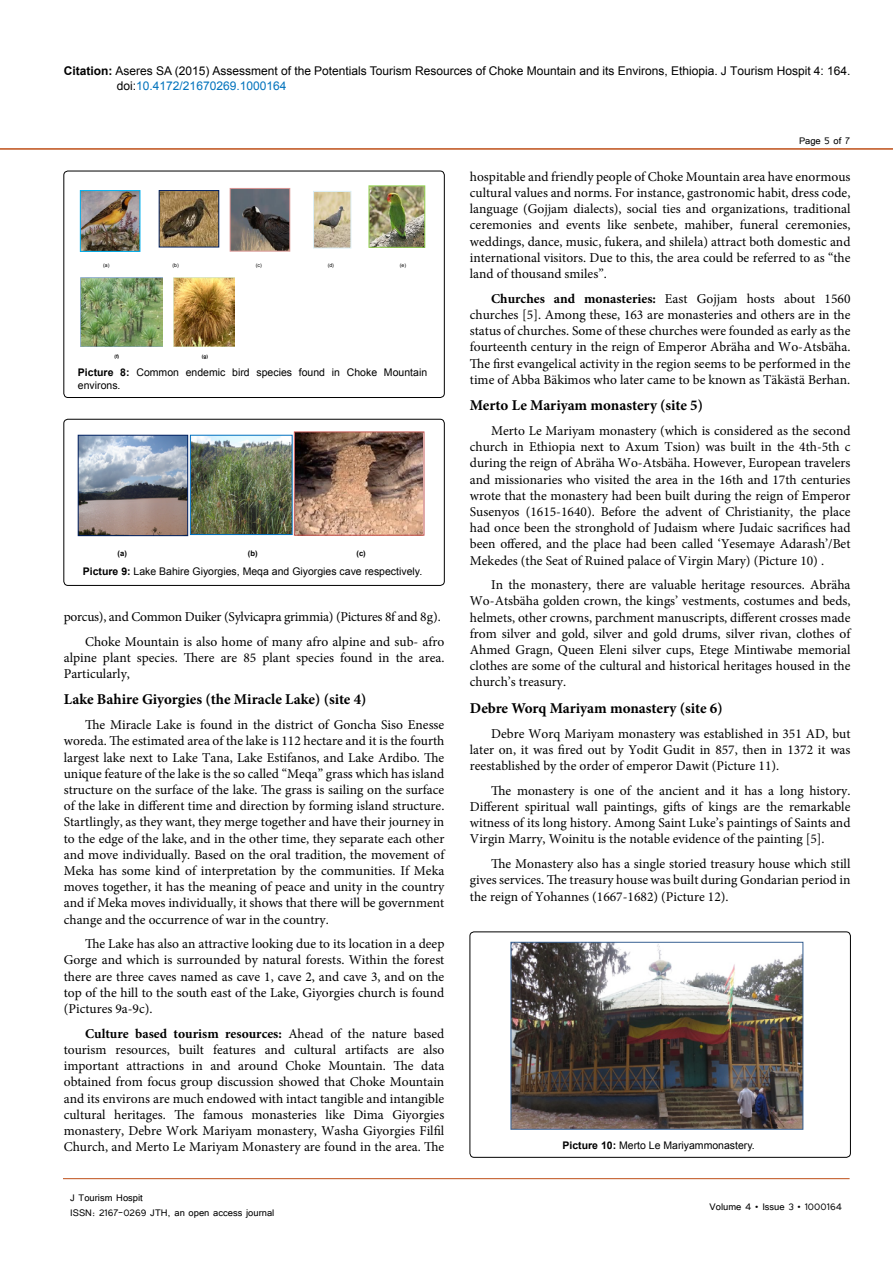
<style>
.page{position:relative;width:893px;height:1263px;background:#fff}
.page>*{position:absolute;margin:0;border:0;box-sizing:border-box;transform-origin:0 0}
.t1{font:700 15px "Minion Pro";color:#000}
.t2{font:13.5px/16.2px "Minion Pro";color:#000;text-align:justify}
.t3{font:13.5px/24.8px "Minion Pro";letter-spacing:-.02em;color:#000;text-align:right}
.t4{font:12px/14.4px "Arial";color:#000}
.t5{font:12px/14.4px "Tunga";color:#000}
.t6{font:10.5px/12.6px "Arial";color:#000}
.t7{font:700 7.65px "Arial";color:#000}
.t8{font:5.1px "Arial";color:#000}
.t9{font:700 4.8px "Arial";color:#000}
.s1{font-weight:700}
.s2{color:#0072bc}
</style>
<div class="page">
<hr style="left:0;top:148px;width:893px;height:2px;background:#be4f18">
<hr style="left:63px;top:1178px;width:787px;height:1px;background:#be4f18">
<div style="left:64px;top:171px;width:380px;height:226px;border:1px solid #000;border-radius:4px"></div>
<img style="left:82px;top:192px;width:56px;height:58px">
<div style="left:80px;top:190px;width:60px;height:62px;border:1px solid #00b0f0"></div>
<img style="left:161px;top:192px;width:56px;height:53px">
<div style="left:159px;top:190px;width:60px;height:57px;border:1px solid #002060"></div>
<img style="left:232px;top:190px;width:56px;height:59px">
<div style="left:230px;top:188px;width:60px;height:63px;border:1px solid #d99694"></div>
<img style="left:315px;top:193px;width:34px;height:53px">
<div style="left:313px;top:191px;width:38px;height:57px;border:1px solid #dbeef4"></div>
<img style="left:371px;top:188px;width:52px;height:58px">
<div style="left:369px;top:186px;width:56px;height:62px;border:1px solid #92d050"></div>
<img style="left:81px;top:277px;width:81px;height:70px">
<img style="left:174px;top:277px;width:61px;height:70px">
<div style="left:64px;top:419px;width:380px;height:166px;border:1px solid #000;border-radius:4px"></div>
<img style="left:80px;top:437px;width:106px;height:97px">
<div style="left:78px;top:435px;width:110px;height:101px;border:1px solid #002060"></div>
<img style="left:192px;top:437px;width:98px;height:96px">
<div style="left:190px;top:435px;width:102px;height:100px;border:1px solid #0070c0"></div>
<img style="left:296px;top:434px;width:126px;height:99px">
<div style="left:294px;top:432px;width:130px;height:103px;border:1px solid #c0504d"></div>
<div style="left:470px;top:932px;width:380px;height:225px;border:1px solid #000;border-radius:4px"></div>
<img style="left:512px;top:944px;width:289px;height:184px">
<div style="left:510px;top:942px;width:293px;height:188px;border:1px solid #376092"></div>
<p class="t4" style="left:117px;top:64px;width:735px;text-indent:-53px"><span class="s1">Citation:</span> Aseres SA (2015) Assessment of the Potentials Tourism Resources of Choke Mountain and its Environs, Ethiopia. J Tourism Hospit 4: 164. doi:<span class="s2">10.4172/21670269.1000164</span></p>
<p class="t8" style="left:103px;top:262px;width:8px">(a)</p>
<p class="t8" style="left:172px;top:262px;width:8px">(b)</p>
<p class="t8" style="left:256px;top:262px;width:8px">(c)</p>
<p class="t8" style="left:328px;top:262px;width:8px">(d)</p>
<p class="t8" style="left:400px;top:262px;width:8px">(e)</p>
<p class="t9" style="left:114px;top:353px;width:6px">(f)</p>
<p class="t9" style="left:202px;top:353px;width:8px">(g)</p>
<p class="t6" style="left:78px;top:366px;width:351px"><span class="s1">Picture 8:</span> Common endemic bird species found in Choke Mountain environs.</p>
<p class="t7" style="left:117px;top:548px;width:11px">(a)</p>
<p class="t7" style="left:248px;top:548px;width:11px">(b)</p>
<p class="t7" style="left:356px;top:548px;width:11px">(c)</p>
<p class="t6" style="left:83px;top:565px;width:341px"><span class="s1">Picture 9:</span> Lake Bahire Giyorgies, Meqa and Giyorgies cave respectively.</p>
<p class="t3" style="left:64px;top:604px;width:382px">porcus), and Common Duiker (Sylvicapra grimmia) (Pictures 8f and 8g).<br>Choke Mountain is also home of many afro alpine and sub- afro</p>
<p class="t2" style="left:64px;top:649px;width:382px">alpine plant species. There are 85 plant species found in the area.<br>Particularly,</p>
<p class="t1" style="left:64px;top:689px;width:304px">Lake Bahire Giyorgies (the Miracle Lake) (site 4)</p>
<p class="t2" style="left:64px;top:717px;width:382px;text-indent:21px">The Miracle Lake is found in the district of Goncha Siso Enesse woreda. The estimated area of the lake is 112 hectare and it is the fourth largest lake next to Lake Tana, Lake Estifanos, and Lake Ardibo. The unique feature of the lake is the so called “Meqa” grass which has island structure on the surface of the lake. The grass is sailing on the surface of the lake in different time and direction by forming island structure.<br>Startlingly, as they want, they merge together and have their journey in to the edge of the lake, and in the other time, they separate each other and move individually. Based on the oral tradition, the movement of Meka has some kind of interpretation by the communities. If Meka moves together, it has the meaning of peace and unity in the country and if Meka moves individually, it shows that there will be government change and the occurrence of war in the country.</p>
<p class="t2" style="left:64px;top:936px;width:382px;text-indent:21px">The Lake has also an attractive looking due to its location in a deep Gorge and which is surrounded by natural forests. Within the forest there are three caves named as cave 1, cave 2, and cave 3, and on the top of the hill to the south east of the Lake, Giyorgies church is found (Pictures 9a-9c).</p>
<p class="t2" style="left:64px;top:1025px;width:382px;text-indent:21px"><span class="s1">Culture based tourism resources:</span> Ahead of the nature based tourism resources, built features and cultural artifacts are also important attractions in and around Choke Mountain. The data obtained from focus group discussion showed that Choke Mountain and its environs are much endowed with intact tangible and intangible cultural heritages. The famous monasteries like Dima Giyorgies monastery, Debre Work Mariyam monastery, Washa Giyorgies Filfil Church, and Merto Le Mariyam Monastery are found in the area. The</p>
<p class="t5" style="left:70px;top:1190px;width:206px">J Tourism Hospit<br>ISSN: 2167-0269 JTH, an open access journal</p>
<p class="t5" style="left:799px;top:133px;width:52px">Page 5 of 7</p>
<p class="t2" style="left:470px;top:168px;width:382px">hospitable and friendly people of Choke Mountain area have enormous cultural values and norms. For instance, gastronomic habit, dress code, language (Gojjam dialects), social ties and organizations, traditional ceremonies and events like senbete, mahiber, funeral ceremonies, weddings, dance, music, fukera, and shilela) attract both domestic and international visitors. Due to this, the area could be referred to as “the land of thousand smiles”.</p>
<p class="t2" style="left:470px;top:290px;width:382px;text-indent:21px"><span class="s1">Churches and monasteries:</span> East Gojjam hosts about 1560 churches [5]. Among these, 163 are monasteries and others are in the status of churches. Some of these churches were founded as early as the fourteenth century in the reign of Emperor Abräha and Wo-Atsbäha.<br>The first evangelical activity in the region seems to be performed in the time of Abba Bäkimos who later came to be known as Täkästä Berhan.</p>
<p class="t1" style="left:470px;top:395px;width:235px">Merto Le Mariyam monastery (site 5)</p>
<p class="t2" style="left:470px;top:423px;width:382px;text-indent:21px">Merto Le Mariyam monastery (which is considered as the second church in Ethiopia next to Axum Tsion) was built in the 4th-5th c during the reign of Abräha Wo-Atsbäha. However, European travelers and missionaries who visited the area in the 16th and 17th centuries wrote that the monastery had been built during the reign of Emperor Susenyos (1615-1640). Before the advent of Christianity, the place had once been the stronghold of Judaism where Judaic sacrifices had been offered, and the place had been called ‘Yesemaye Adarash’/Bet Mekedes (the Seat of Ruined palace of Virgin Mary) (Picture 10) .</p>
<p class="t2" style="left:470px;top:577px;width:382px;text-indent:21px">In the monastery, there are valuable heritage resources. Abräha Wo-Atsbäha golden crown, the kings’ vestments, costumes and beds, helmets, other crowns, parchment manuscripts, different crosses made from silver and gold, silver and gold drums, silver rivan, clothes of Ahmed Gragn, Queen Eleni silver cups, Etege Mintiwabe memorial clothes are some of the cultural and historical heritages housed in the church’s treasury.</p>
<p class="t1" style="left:470px;top:698px;width:254px">Debre Worq Mariyam monastery (site 6)</p>
<p class="t2" style="left:470px;top:725px;width:382px;text-indent:21px">Debre Worq Mariyam monastery was established in 351 AD, but later on, it was fired out by Yodit Gudit in 857, then in 1372 it was reestablished by the order of emperor Dawit (Picture 11).</p>
<p class="t2" style="left:470px;top:782px;width:382px;text-indent:21px">The monastery is one of the ancient and it has a long history.<br>Different spiritual wall paintings, gifts of kings are the remarkable witness of its long history. Among Saint Luke’s paintings of Saints and Virgin Marry, Woinitu is the notable evidence of the painting [5].</p>
<p class="t2" style="left:470px;top:856px;width:382px;text-indent:21px">The Monastery also has a single storied treasury house which still gives services. The treasury house was built during Gondarian period in the reign of Yohannes (1667-1682) (Picture 12).</p>
<p class="t6" style="left:562px;top:1139px;width:194px"><span class="s1">Picture 10:</span> Merto Le Mariyammonastery.</p>
<p class="t5" style="left:710px;top:1199px;width:134px">Volume 4 • Issue 3 • 1000164</p>
</div>
